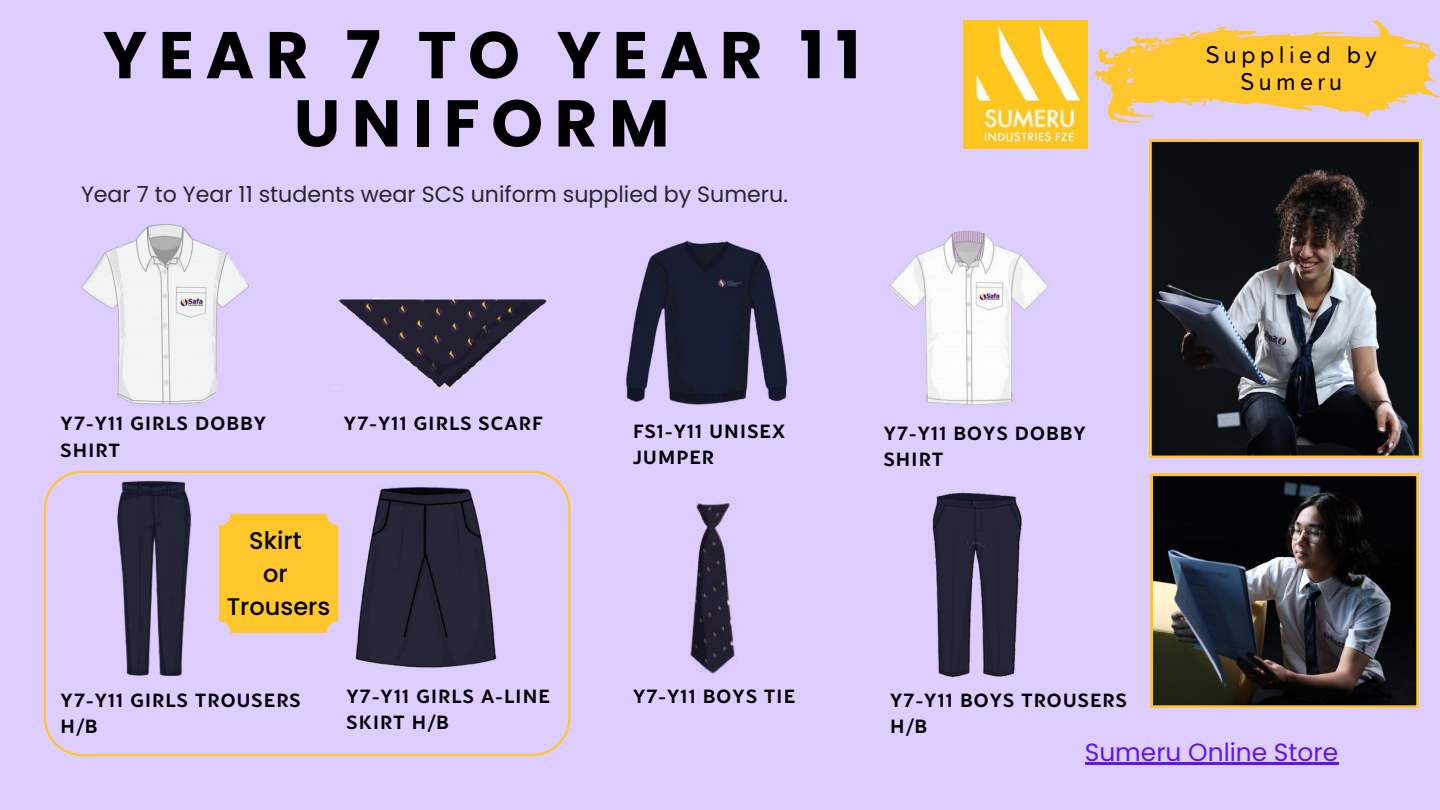
<style>
.page{position:relative;width:1440px;height:810px;background:#decdff}
.page>*{position:absolute;margin:0;border:0;box-sizing:border-box;transform-origin:0 0}
.t1{font:700 66px/68.2px "Poppins";letter-spacing:.175em;color:#000;text-align:center}
.t2{font:24.9px "Poppins";color:#5e17eb}
.t3{font:500 24.1px/33px "Poppins";color:#000;text-align:center}
.t4{font:22.1px "Poppins";color:#272727}
.t5{font:21.8px/27.2px "Tabarra Pro Round";letter-spacing:.205em;color:#000;text-align:center}
.t6{font:700 19px/26.2px "Blacker Sans Pro";letter-spacing:.065em;color:#000}
</style>
<div class="page">
<svg style="left:1095px;top:20px;width:345px;height:103px"></svg>
<img style="left:963px;top:21px;width:124px;height:128px">
<svg style="left:44px;top:471px;width:526px;height:285px"></svg>
<img style="left:108px;top:478px;width:95px;height:200px">
<img style="left:344px;top:476px;width:161px;height:195px">
<img style="left:332px;top:297px;width:236px;height:93px">
<img style="left:81px;top:224px;width:169px;height:181px">
<div style="left:219px;top:514px;width:119px;height:119px;background:#ffc72c;border-radius:12px"></div>
<img style="left:888px;top:230px;width:161px;height:175px">
<img style="left:690px;top:498px;width:45px;height:176px">
<img style="left:932px;top:492px;width:90px;height:186px">
<img style="left:626px;top:240px;width:162px;height:165px">
<img style="left:1150px;top:140px;width:271px;height:318px">
<img style="left:1151px;top:474px;width:268px;height:234px">
<hr style="left:1085px;top:762px;width:253px;height:2px;background:#5e17eb">
<h1 class="t1" style="left:103px;top:21px;width:759px">YEAR 7 TO YEAR 11<br>UNIFORM</h1>
<p class="t4" style="left:81px;top:179px;width:709px">Year 7 to Year 11 students wear SCS uniform supplied by Sumeru.</p>
<p class="t5" style="left:1206px;top:43px;width:173px">Supplied by<br>Sumeru</p>
<p class="t6" style="left:61px;top:410px;width:207px">Y7-Y11 GIRLS DOBBY<br>SHIRT</p>
<p class="t6" style="left:344px;top:410px;width:200px">Y7-Y11 GIRLS SCARF</p>
<p class="t3" style="left:227px;top:524px;width:105px">Skirt<br>or<br>Trousers</p>
<p class="t6" style="left:61px;top:686px;width:241px">Y7-Y11 GIRLS TROUSERS<br>H/B</p>
<p class="t6" style="left:347px;top:682px;width:205px">Y7-Y11 GIRLS A-LINE<br>SKIRT H/B</p>
<p class="t6" style="left:633px;top:417px;width:153px">FS1-Y11 UNISEX<br>JUMPER</p>
<p class="t6" style="left:884px;top:419px;width:204px">Y7-Y11 BOYS DOBBY<br>SHIRT</p>
<p class="t6" style="left:633px;top:682px;width:163px">Y7-Y11 BOYS TIE</p>
<p class="t6" style="left:890px;top:686px;width:238px">Y7-Y11 BOYS TROUSERS<br>H/B</p>
<h2 class="t2" style="left:1085px;top:735px;width:255px">Sumeru Online Store</h2>
</div>
